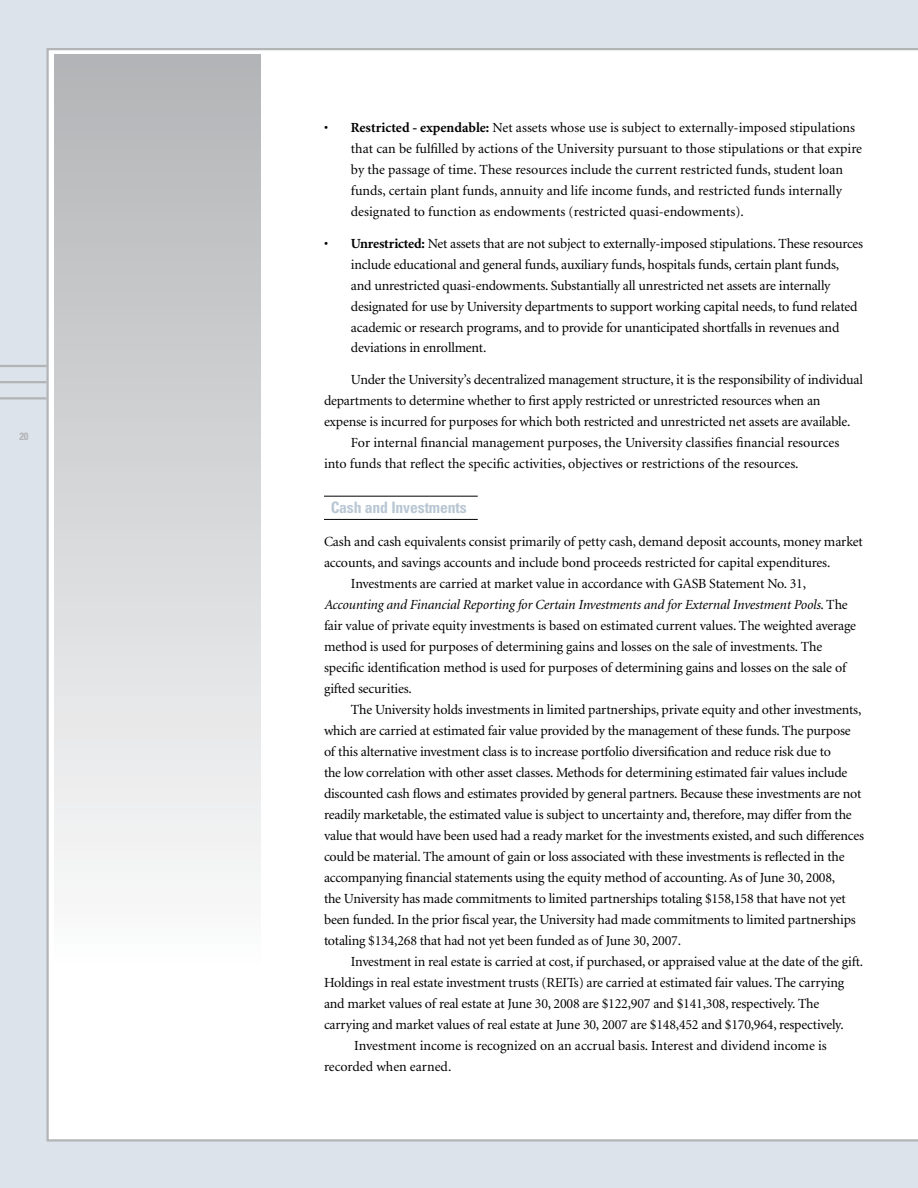
<style>
.page{position:relative;width:918px;height:1188px;background:#dce3ea}
.page>*{position:absolute;margin:0;border:0;box-sizing:border-box;transform-origin:0 0}
.t1{font:700 condensed 15.75px "Univers";letter-spacing:-.01em;color:#b9c7d4}
.t2{font:13.95px/21px "Minion";letter-spacing:-.015em;color:#000}
.t3{font:italic 13.95px "Minion";letter-spacing:-.01em;color:#000}
.t4{font:700 condensed 10.5px "Univers";color:#b2b4b6}
.s1{font-weight:700}
.s2{font-style:normal}
</style>
<div class="page">
<div style="left:46px;top:48px;width:872px;height:1094px;background:#fff"></div>
<div style="left:54px;top:54px;width:207px;height:918px;background:linear-gradient(to bottom,#b2b4b6,#fcfcfd)"></div>
<hr style="left:324px;top:496px;width:154px;height:1px;background:#000">
<hr style="left:324px;top:519px;width:154px;height:1px;background:#000">
<hr style="left:0;top:365px;width:47px;height:2px;background:#b2b4b6">
<hr style="left:0;top:381px;width:47px;height:2px;background:#b2b4b6">
<hr style="left:0;top:397px;width:47px;height:3px;background:#b2b4b6">
<p class="t4" style="left:19px;top:430px;width:11px">20</p>
<p class="t2" style="left:351px;top:118px;width:513px;text-indent:-27px">• <span class="s1">Restricted - expendable:</span> Net assets whose use is subject to externally-imposed stipulations that can be fulfilled by actions of the University pursuant to those stipulations or that expire by the passage of time. These resources include the current restricted funds, student loan funds, certain plant funds, annuity and life income funds, and restricted funds internally designated to function as endowments (restricted quasi-endowments).</p>
<p class="t2" style="left:351px;top:233px;width:514px;text-indent:-27px">• <span class="s1">Unrestricted:</span> Net assets that are not subject to externally-imposed stipulations. These resources include educational and general funds, auxiliary funds, hospitals funds, certain plant funds, and unrestricted quasi-endowments. Substantially all unrestricted net assets are internally designated for use by University departments to support working capital needs, to fund related academic or research programs, and to provide for unanticipated shortfalls in revenues and deviations in enrollment.</p>
<p class="t2" style="left:351px;top:370px;width:513px">Under the University’s decentralized management structure, it is the responsibility of individual</p>
<p class="t2" style="left:324px;top:391px;width:498px">departments to determine whether to first apply restricted or unrestricted resources when an</p>
<p class="t2" style="left:324px;top:412px;width:528px">expense is incurred for purposes for which both restricted and unrestricted net assets are available.</p>
<p class="t2" style="left:351px;top:433px;width:490px">For internal financial management purposes, the University classifies financial resources</p>
<p class="t2" style="left:324px;top:454px;width:476px">into funds that reflect the specific activities, objectives or restrictions of the resources.</p>
<p class="t1" style="left:331px;top:498px;width:138px">Cash and Investments</p>
<p class="t2" style="left:324px;top:531px;width:540px">Cash and cash equivalents consist primarily of petty cash, demand deposit accounts, money market</p>
<p class="t2" style="left:324px;top:552px;width:508px">accounts, and savings accounts and include bond proceeds restricted for capital expenditures.</p>
<p class="t2" style="left:351px;top:573px;width:457px">Investments are carried at market value in accordance with GASB Statement No. 31,</p>
<p class="t3" style="left:324px;top:598px;width:525px">Accounting and Financial Reporting for Certain Investments and for External Investment Pools<span class="s2">. The</span></p>
<p class="t2" style="left:324px;top:615px;width:534px">fair value of private equity investments is based on estimated current values. The weighted average</p>
<p class="t2" style="left:324px;top:636px;width:500px">method is used for purposes of determining gains and losses on the sale of investments. The</p>
<p class="t2" style="left:324px;top:657px;width:524px">specific identification method is used for purposes of determining gains and losses on the sale of</p>
<p class="t2" style="left:324px;top:678px;width:90px">gifted securities.</p>
<p class="t2" style="left:351px;top:699px;width:512px">The University holds investments in limited partnerships, private equity and other investments,</p>
<p class="t2" style="left:324px;top:720px;width:528px">which are carried at estimated fair value provided by the management of these funds. The purpose</p>
<p class="t2" style="left:324px;top:741px;width:508px">of this alternative investment class is to increase portfolio diversification and reduce risk due to</p>
<p class="t2" style="left:324px;top:762px;width:525px">the low correlation with other asset classes. Methods for determining estimated fair values include</p>
<p class="t2" style="left:324px;top:783px;width:539px">discounted cash flows and estimates provided by general partners. Because these investments are not</p>
<p class="t2" style="left:324px;top:804px;width:529px">readily marketable, the estimated value is subject to uncertainty and, therefore, may differ from the</p>
<p class="t2" style="left:324px;top:825px;width:542px">value that would have been used had a ready market for the investments existed, and such differences</p>
<p class="t2" style="left:324px;top:846px;width:522px">could be material. The amount of gain or loss associated with these investments is reflected in the</p>
<p class="t2" style="left:324px;top:867px;width:513px">accompanying financial statements using the equity method of accounting. As of June 30, 2008,</p>
<p class="t2" style="left:324px;top:888px;width:523px">the University has made commitments to limited partnerships totaling $158,158 that have not yet</p>
<p class="t2" style="left:324px;top:909px;width:533px">been funded. In the prior fiscal year, the University had made commitments to limited partnerships</p>
<p class="t2" style="left:324px;top:930px;width:359px">totaling $134,268 that had not yet been funded as of June 30, 2007.</p>
<p class="t2" style="left:351px;top:951px;width:514px">Investment in real estate is carried at cost, if purchased, or appraised value at the date of the gift.</p>
<p class="t2" style="left:324px;top:972px;width:522px">Holdings in real estate investment trusts (REITs) are carried at estimated fair values. The carrying</p>
<p class="t2" style="left:324px;top:993px;width:497px">and market values of real estate at June 30, 2008 are $122,907 and $141,308, respectively. The</p>
<p class="t2" style="left:324px;top:1014px;width:521px">carrying and market values of real estate at June 30, 2007 are $148,452 and $170,964, respectively.</p>
<p class="t2" style="left:354px;top:1035px;width:474px">Investment income is recognized on an accrual basis. Interest and dividend income is</p>
<p class="t2" style="left:324px;top:1056px;width:129px">recorded when earned.</p>
</div>
